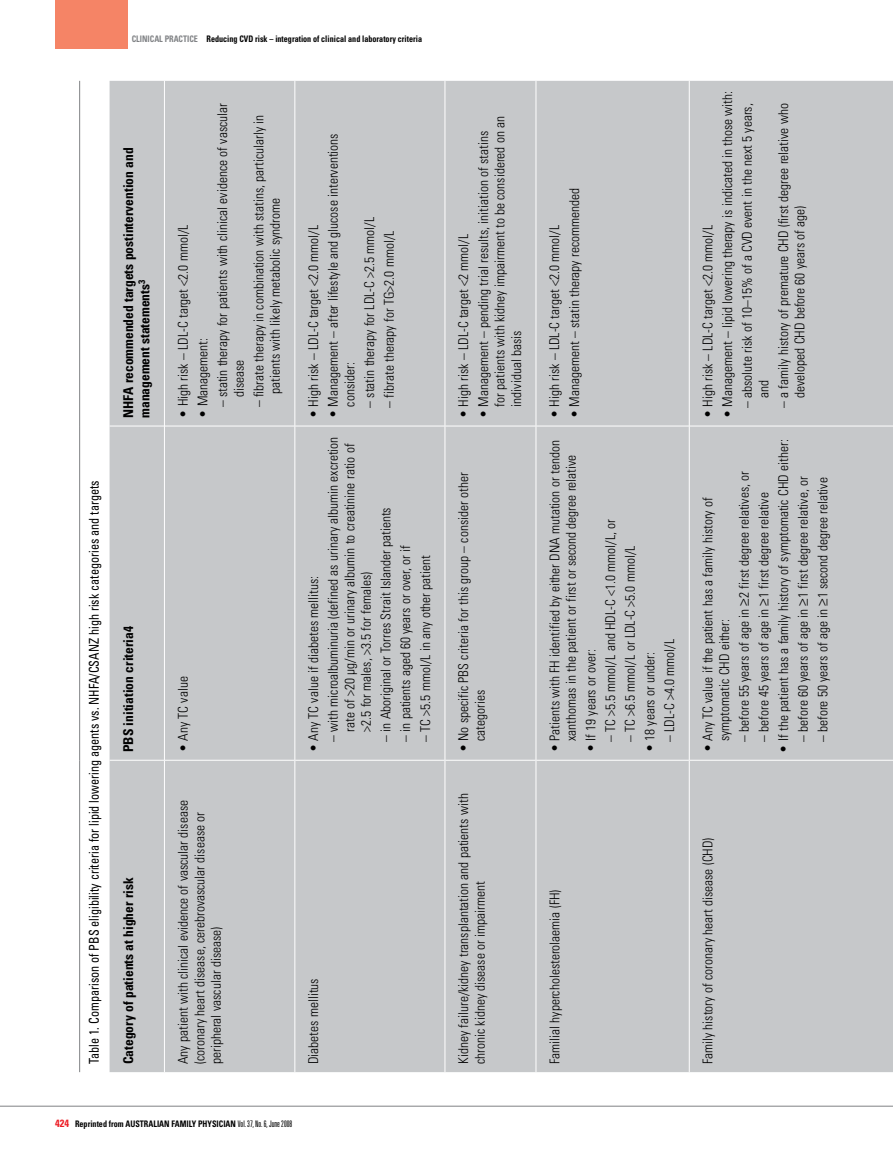
<style>
.page{position:relative;width:893px;height:1170px;background:#fff}
.page>*{position:absolute;margin:0;border:0;box-sizing:border-box;transform-origin:0 0}
.t1{font:300 condensed 13.5px/16.5px "Univers LT";color:#000}
.t2{font:700 condensed 13.5px/16.5px "Univers LT";color:#000}
.t3{font:condensed 13.5px "Univers LT";color:#000;scale:.9 1}
.t4{font:700 condensed 9px "Univers LT";color:#000;scale:.9 1}
.t5{font:700 condensed 9px "Univers LT";color:#808285;scale:.9 1}
.s1{font-size:10.5px;color:#ed1c24}
.s2{font-weight:300;font-stretch:ultra-condensed}
</style>
<div class="page">
<hr style="left:0;top:1105px;width:893px;height:1px;background:#808285">
<div style="left:55px;top:0;width:73px;height:48px;background:#f58466"></div>
<div style="left:110px;top:81px;width:783px;height:990px;background:#c6c8ca"></div>
<hr style="left:79px;top:760px;width:1px;height:311px;background:#808285">
<hr style="left:79px;top:426px;width:1px;height:334px;background:#808285">
<hr style="left:79px;top:81px;width:1px;height:345px;background:#808285">
<hr style="left:445px;top:759px;width:91px;height:1px;background:#fff">
<hr style="left:445px;top:425px;width:91px;height:1px;background:#fff">
<hr style="left:536px;top:760px;width:1px;height:311px;background:#fff">
<hr style="left:536px;top:426px;width:1px;height:334px;background:#fff">
<hr style="left:536px;top:759px;width:153px;height:1px;background:#fff">
<hr style="left:536px;top:81px;width:1px;height:345px;background:#fff">
<hr style="left:536px;top:425px;width:153px;height:1px;background:#fff">
<hr style="left:689px;top:760px;width:1px;height:311px;background:#fff">
<hr style="left:689px;top:426px;width:1px;height:334px;background:#fff">
<hr style="left:690px;top:759px;width:203px;height:1px;background:#fff">
<hr style="left:689px;top:81px;width:1px;height:345px;background:#fff">
<hr style="left:690px;top:425px;width:203px;height:1px;background:#fff">
<hr style="left:110px;top:759px;width:54px;height:1px;background:#fff">
<hr style="left:110px;top:425px;width:54px;height:1px;background:#fff">
<hr style="left:164px;top:760px;width:1px;height:311px;background:#fff">
<hr style="left:164px;top:426px;width:1px;height:334px;background:#fff">
<hr style="left:165px;top:759px;width:129px;height:1px;background:#fff">
<hr style="left:164px;top:81px;width:1px;height:345px;background:#fff">
<hr style="left:165px;top:425px;width:129px;height:1px;background:#fff">
<hr style="left:294px;top:760px;width:1px;height:311px;background:#fff">
<hr style="left:294px;top:426px;width:1px;height:334px;background:#fff">
<hr style="left:295px;top:759px;width:150px;height:1px;background:#fff">
<hr style="left:294px;top:81px;width:1px;height:345px;background:#fff">
<hr style="left:295px;top:425px;width:150px;height:1px;background:#fff">
<hr style="left:445px;top:760px;width:1px;height:311px;background:#fff">
<hr style="left:445px;top:426px;width:1px;height:334px;background:#fff">
<hr style="left:445px;top:81px;width:1px;height:345px;background:#fff">
<p class="t5" style="left:132px;top:33px;width:75px">clinical practice</p>
<p class="t4" style="left:206px;top:33px;width:241px">Reducing CVD risk – integration of clinical and laboratory criteria</p>
<p class="t2" style="left:120px;top:418px;width:272px;rotate:-90deg">NHFA recommended targets postintervention and management statements<sup>3</sup></p>
<p class="t3" style="left:86px;top:1063px;width:650px;rotate:-90deg">Table 1. Comparison of PBS eligibility criteria for lipid lowering agents vs. NHFA/CSANZ high risk categories and targets</p>
<p class="t2" style="left:120px;top:752px;width:127px;rotate:-90deg">PBS initiation criteria4</p>
<p class="t2" style="left:120px;top:1063px;width:188px;rotate:-90deg">Category of patients at higher risk</p>
<p class="t1" style="left:214px;top:397px;width:296px;text-indent:-10px;rotate:-90deg">– statin therapy for patients with clinical evidence of vascular disease</p>
<p class="t1" style="left:175px;top:418px;width:195px;rotate:-90deg">• High risk – LDL-C target &lt;2.0 mmol/L</p>
<p class="t1" style="left:195px;top:418px;width:81px;rotate:-90deg">• Management:</p>
<p class="t1" style="left:250px;top:393px;width:280px;text-indent:-14px;rotate:-90deg">– fibrate therapy in combination with statins, particularly in patients with likely metabolic syndrome</p>
<p class="t1" style="left:175px;top:752px;width:77px;rotate:-90deg">• Any TC value</p>
<p class="t1" style="left:175px;top:1063px;width:265px;rotate:-90deg">Any patient with clinical evidence of vascular disease (coronary heart disease, cerebrovascular disease or peripheral vascular disease)</p>
<p class="t1" style="left:325px;top:406px;width:275px;text-indent:-11px;rotate:-90deg">• Management – after lifestyle and glucose interventions consider:</p>
<p class="t1" style="left:305px;top:418px;width:195px;rotate:-90deg">• High risk – LDL-C target &lt;2.0 mmol/L</p>
<p class="t1" style="left:361px;top:407px;width:192px;rotate:-90deg">– statin therapy for LDL-C &gt;2.5 mmol/L</p>
<p class="t1" style="left:381px;top:407px;width:178px;rotate:-90deg">– fibrate therapy for TG&gt;2.0 mmol/L</p>
<p class="t1" style="left:325px;top:731px;width:296px;text-indent:-10px;rotate:-90deg">– with microalbuminuria (defined as urinary albumin excretion rate of &gt;20 µg/min or urinary albumin to creatinine ratio of &gt;2.5 for males, &gt;3.5 for females)</p>
<p class="t1" style="left:378px;top:741px;width:236px;rotate:-90deg">– in Aboriginal or Torres Strait Islander patients</p>
<p class="t1" style="left:397px;top:741px;width:198px;rotate:-90deg">– in patients aged 60 years or over, or if</p>
<p class="t1" style="left:417px;top:741px;width:188px;rotate:-90deg">– TC &gt;5.5 mmol/L in any other patient</p>
<p class="t1" style="left:305px;top:752px;width:178px;rotate:-90deg">• Any TC value if diabetes mellitus:</p>
<p class="t1" style="left:305px;top:1063px;width:87px;rotate:-90deg">Diabetes mellitus</p>
<p class="t4" style="left:55px;top:1118px;width:265px"><span class="s1">424</span> Reprinted from Australian Family Physician <span class="s2">Vol. 37, No. 6, June 2008</span></p>
<p class="t1" style="left:475px;top:406px;width:292px;text-indent:-11px;rotate:-90deg">• Management – pending trial results, initiation of statins for patients with kidney impairment to be considered on an individual basis</p>
<p class="t1" style="left:455px;top:418px;width:186px;rotate:-90deg">• High risk – LDL-C target &lt;2 mmol/L</p>
<p class="t1" style="left:455px;top:740px;width:270px;text-indent:-11px;rotate:-90deg">• No specific PBS criteria for this group – consider other categories</p>
<p class="t1" style="left:455px;top:1064px;width:272px;rotate:-90deg">Kidney failure/kidney transplantation and patients with chronic kidney disease or impairment</p>
<p class="t1" style="left:566px;top:418px;width:232px;rotate:-90deg">• Management – statin therapy recommended</p>
<p class="t1" style="left:546px;top:418px;width:195px;rotate:-90deg">• High risk – LDL-C target &lt;2.0 mmol/L</p>
<p class="t1" style="left:546px;top:752px;width:313px;text-align:center;rotate:-90deg">• Patients with FH identified by either DNA mutation or tendon xanthomas in the patient or first or second degree relative</p>
<p class="t1" style="left:602px;top:741px;width:224px;rotate:-90deg">– TC &gt;5.5 mmol/L and HDL-C &lt;1.0 mmol/L, or</p>
<p class="t1" style="left:582px;top:752px;width:105px;rotate:-90deg">• If 19 years or over:</p>
<p class="t1" style="left:622px;top:741px;width:198px;rotate:-90deg">– TC &gt;6.5 mmol/L or LDL-C &gt;5.0 mmol/L</p>
<p class="t1" style="left:661px;top:742px;width:104px;rotate:-90deg">– LDL-C &gt;4.0 mmol/L</p>
<p class="t1" style="left:642px;top:752px;width:102px;rotate:-90deg">• 18 years or under:</p>
<p class="t1" style="left:719px;top:418px;width:329px;rotate:-90deg">• Management – lipid lowering therapy is indicated in those with:</p>
<p class="t1" style="left:739px;top:398px;width:296px;text-indent:-10px;rotate:-90deg">– absolute risk of 10–15% of a CVD event in the next 5 years, and</p>
<p class="t1" style="left:775px;top:398px;width:296px;text-indent:-10px;rotate:-90deg">– a family history of premature CHD (first degree relative who developed CHD before 60 years of age)</p>
<p class="t1" style="left:699px;top:418px;width:195px;rotate:-90deg">• High risk – LDL-C target &lt;2.0 mmol/L</p>
<p class="t1" style="left:775px;top:752px;width:314px;rotate:-90deg">• If the patient has a family history of symptomatic CHD either:</p>
<p class="t1" style="left:736px;top:742px;width:272px;rotate:-90deg">– before 55 years of age in ≥2 first degree relatives, or</p>
<p class="t1" style="left:795px;top:742px;width:267px;rotate:-90deg">– before 60 years of age in ≥1 first degree relative, or</p>
<p class="t1" style="left:814px;top:742px;width:266px;rotate:-90deg">– before 50 years of age in ≥1 second degree relative</p>
<p class="t1" style="left:755px;top:742px;width:251px;rotate:-90deg">– before 45 years of age in ≥1 first degree relative</p>
<p class="t1" style="left:700px;top:741px;width:245px;text-indent:-11px;rotate:-90deg">• Any TC value if the patient has a family history of symptomatic CHD either:</p>
<p class="t1" style="left:546px;top:1064px;width:176px;rotate:-90deg">Familial hypercholesterolaemia (FH)</p>
<p class="t1" style="left:700px;top:1064px;width:228px;rotate:-90deg">Family history of coronary heart disease (CHD)</p>
</div>
